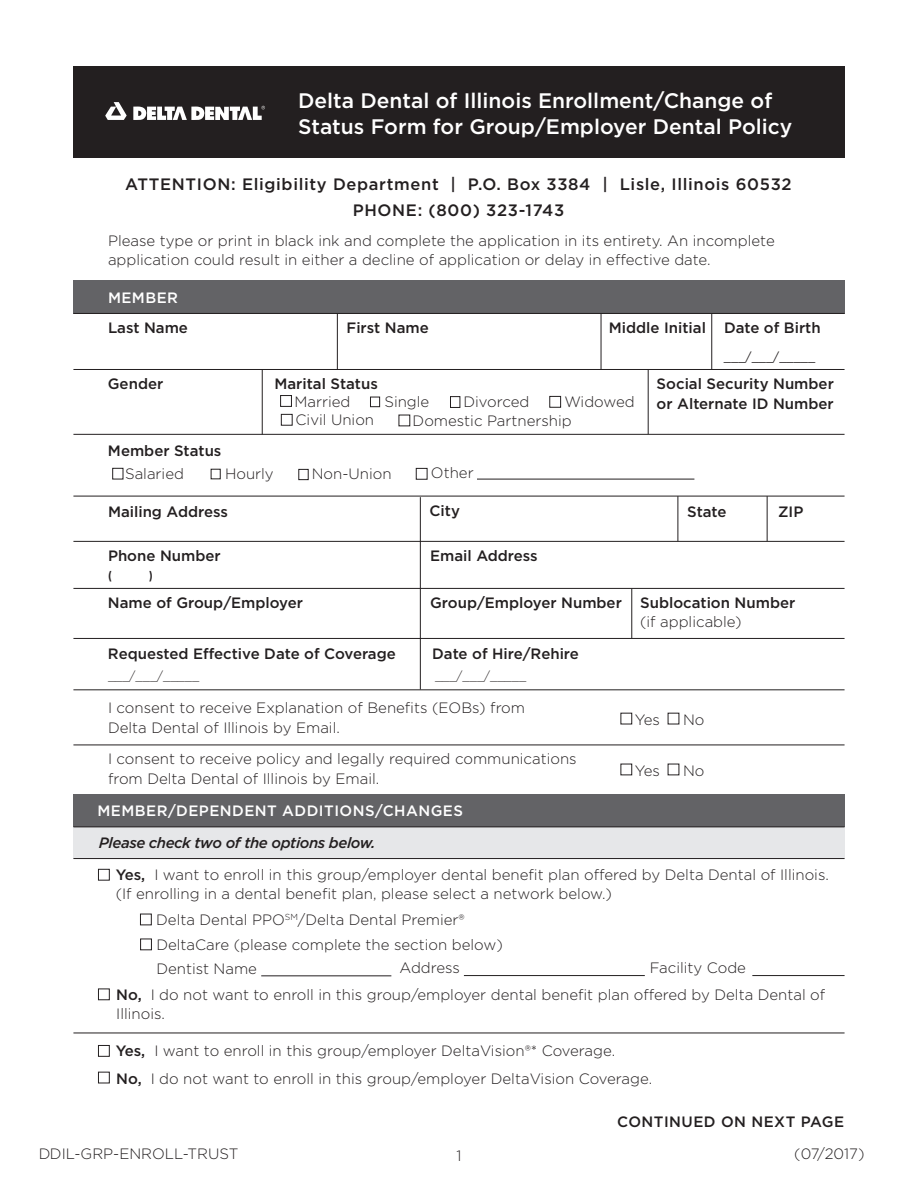
<style>
.page{position:relative;width:918px;height:1188px;background:#fff}
.page>*{position:absolute;margin:0;border:0;box-sizing:border-box;transform-origin:0 0}
.t1{font:500 21px/25.5px "Gotham";color:#fff}
.t2{font:500 16.5px "Gotham";letter-spacing:.04em;color:#231f20}
.t3{font:300 15px/19.5px "Gotham";color:#231f20}
.t4{font:500 15px/19.5px "Gotham";color:#231f20}
.t5{font:500 15px "Gotham";letter-spacing:.03em;color:#fff}
.t6{font:italic 500 15px "Gotham";letter-spacing:-.03em;color:#231f20}
.t7{font:500 15px "Gotham";letter-spacing:.03em;color:#231f20}
.t8{font:300 12px "Gotham";color:#231f20}
.t9{font:12px "Gotham";color:#231f20}
.t10{font:700 12px "Univers LT Std";color:#231f20}
.s1{font-weight:300}
.s2{font-weight:500}
</style>
<div class="page">
<hr style="left:477px;top:479px;width:217px;height:1px;background:#231f20">
<hr style="left:752px;top:975px;width:93px;height:1px;background:#231f20">
<hr style="left:464px;top:975px;width:181px;height:1px;background:#231f20">
<hr style="left:261px;top:976px;width:130px;height:1px;background:#231f20">
<svg style="left:140px;top:914px;width:12px;height:36px"></svg>
<hr style="left:73px;top:1033px;width:772px;height:1px;background:#231f20">
<svg style="left:621px;top:764px;width:58px;height:11px"></svg>
<div style="left:73px;top:827px;width:772px;height:31px;background:#e6e7e9"></div>
<div style="left:73px;top:794px;width:772px;height:33px;background:#636366"></div>
<hr style="left:73px;top:827px;width:772px;height:1px;background:#231f20">
<svg style="left:98px;top:869px;width:12px;height:131px"></svg>
<hr style="left:73px;top:745px;width:772px;height:1px;background:#231f20">
<hr style="left:73px;top:858px;width:772px;height:1px;background:#231f20">
<div style="left:73px;top:280px;width:772px;height:33px;background:#636366"></div>
<svg style="left:280px;top:395px;width:281px;height:31px"></svg>
<hr style="left:73px;top:313px;width:772px;height:1px;background:#231f20">
<hr style="left:73px;top:369px;width:772px;height:1px;background:#231f20">
<hr style="left:73px;top:434px;width:772px;height:1px;background:#231f20">
<hr style="left:337px;top:313px;width:1px;height:57px;background:#231f20">
<hr style="left:262px;top:369px;width:1px;height:66px;background:#231f20">
<hr style="left:711px;top:314px;width:1px;height:56px;background:#231f20">
<hr style="left:601px;top:314px;width:1px;height:56px;background:#231f20">
<hr style="left:648px;top:369px;width:1px;height:65px;background:#231f20">
<hr style="left:73px;top:541px;width:772px;height:1px;background:#231f20">
<hr style="left:678px;top:496px;width:1px;height:45px;background:#231f20">
<hr style="left:420px;top:497px;width:1px;height:44px;background:#231f20">
<hr style="left:767px;top:496px;width:1px;height:45px;background:#231f20">
<hr style="left:73px;top:588px;width:772px;height:1px;background:#231f20">
<hr style="left:73px;top:638px;width:772px;height:1px;background:#231f20">
<hr style="left:420px;top:541px;width:1px;height:47px;background:#231f20">
<hr style="left:420px;top:589px;width:1px;height:101px;background:#231f20">
<hr style="left:632px;top:589px;width:1px;height:49px;background:#231f20">
<hr style="left:73px;top:690px;width:772px;height:1px;background:#231f20">
<hr style="left:73px;top:496px;width:772px;height:1px;background:#231f20">
<svg style="left:621px;top:713px;width:58px;height:11px"></svg>
<div style="left:73px;top:66px;width:772px;height:92px;background:#231f20"></div>
<svg style="left:105px;top:102px;width:22px;height:18px"></svg>
<svg style="left:133px;top:106px;width:132px;height:14px"></svg>
<div style="left:112px;top:468px;width:11px;height:11px;border:1px solid #231f20"></div>
<div style="left:299px;top:469px;width:9px;height:11px;border:1px solid #231f20"></div>
<div style="left:416px;top:468px;width:11px;height:11px;border:1px solid #231f20"></div>
<div style="left:98px;top:1045px;width:12px;height:12px;border:1px solid #231f20"></div>
<div style="left:98px;top:1072px;width:12px;height:11px;border:1px solid #231f20"></div>
<h1 class="t1" style="left:298px;top:88px;width:496px">Delta Dental of Illinois Enrollment/Change of<br>Status Form for Group/Employer Dental Policy</h1>
<p class="t2" style="left:125px;top:175px;width:332px">ATTENTION: Eligibility Department |</p>
<p class="t2" style="left:468px;top:175px;width:141px">P.O. Box 3384 |</p>
<p class="t2" style="left:620px;top:175px;width:173px">Lisle, Illinois 60532</p>
<p class="t2" style="left:353px;top:201px;width:213px">PHONE: (800) 323-1743</p>
<p class="t3" style="left:108px;top:230px;width:668px">Please type or print in black ink and complete the application in its entirety. An incomplete application could result in either a decline of application or delay in efective date.</p>
<h2 class="t5" style="left:108px;top:289px;width:72px">MEMBER</h2>
<p class="t4" style="left:108px;top:318px;width:82px">Last Name</p>
<p class="t4" style="left:347px;top:318px;width:84px">First Name</p>
<p class="t4" style="left:609px;top:318px;width:99px">Middle Initial</p>
<p class="t4" style="left:724px;top:318px;width:98px">Date of Birth</p>
<p class="t9" style="left:724px;top:349px;width:93px">___/___/_____</p>
<p class="t4" style="left:108px;top:374px;width:57px">Gender</p>
<p class="t4" style="left:274px;top:374px;width:105px;line-height:18.1px;text-align:center">Marital Status<br><span class="s1">Married</span></p>
<p class="t4" style="left:657px;top:374px;width:179px">Social Security Number or Alternate ID Number</p>
<p class="t3" style="left:384px;top:392px;width:46px">Single</p>
<p class="t3" style="left:464px;top:392px;width:67px">Divorced</p>
<p class="t3" style="left:564px;top:392px;width:72px">Widowed</p>
<p class="t3" style="left:296px;top:410px;width:80px">Civil Union</p>
<p class="t3" style="left:413px;top:410px;width:161px">Domestic Partnership</p>
<p class="t4" style="left:125px;top:440px;width:98px;line-height:22.2px;text-indent:-17px">Member Status<br><span class="s1">Salaried</span></p>
<p class="t3" style="left:225px;top:464px;width:50px">Hourly</p>
<p class="t3" style="left:312px;top:464px;width:81px">Non-Union</p>
<p class="t3" style="left:431px;top:463px;width:44px">Other</p>
<p class="t4" style="left:108px;top:501px;width:121px">Mailing Address</p>
<p class="t4" style="left:430px;top:501px;width:32px">City</p>
<p class="t4" style="left:687px;top:501px;width:41px">State</p>
<p class="t4" style="left:778px;top:501px;width:27px">ZIP</p>
<p class="t4" style="left:108px;top:545px;width:114px">Phone Number</p>
<p class="t10" style="left:108px;top:569px;width:5px">(</p>
<p class="t10" style="left:149px;top:569px;width:5px">)</p>
<p class="t4" style="left:430px;top:545px;width:109px">Email Address</p>
<p class="t4" style="left:108px;top:592px;width:196px">Name of Group/Employer</p>
<p class="t4" style="left:430px;top:592px;width:193px">Group/Employer Number</p>
<p class="t4" style="left:640px;top:592px;width:157px">Sublocation Number <span class="s1">(if applicable)</span></p>
<p class="t4" style="left:108px;top:643px;width:289px">Requested Effective Date of Coverage</p>
<p class="t8" style="left:108px;top:668px;width:93px">___/___/_____</p>
<p class="t4" style="left:432px;top:643px;width:148px">Date of Hire/Rehire</p>
<p class="t8" style="left:435px;top:668px;width:93px">___/___/_____</p>
<p class="t3" style="left:108px;top:698px;width:419px">I consent to receive Explanation of Benefts (EOBs) from<br>Delta Dental of Illinois by Email.</p>
<p class="t3" style="left:635px;top:709px;width:27px">Yes</p>
<p class="t3" style="left:683px;top:709px;width:23px">No</p>
<p class="t3" style="left:108px;top:749px;width:470px">I consent to receive policy and legally required communications from Delta Dental of Illinois by Email.</p>
<p class="t3" style="left:635px;top:760px;width:27px">Yes</p>
<p class="t3" style="left:683px;top:760px;width:23px">No</p>
<h2 class="t5" style="left:97px;top:802px;width:367px">MEMBER/DEPENDENT ADDITIONS/CHANGES</h2>
<p class="t6" style="left:99px;top:834px;width:278px">Please check two of the options below.</p>
<p class="t3" style="left:116px;top:864px;width:715px"><span class="s2">Yes,</span> I want to enroll in this group/employer dental beneft plan ofered by Delta Dental of Illinois.</p>
<p class="t3" style="left:116px;top:884px;width:498px">(If enrolling in a dental beneft plan, please select a network below.)</p>
<p class="t3" style="left:156px;top:909px;width:310px">Delta Dental PPO<sup>SM</sup>/Delta Dental Premier®</p>
<p class="t3" style="left:156px;top:934px;width:348px">DeltaCare (please complete the section below)</p>
<p class="t3" style="left:156px;top:958px;width:102px">Dentist Name</p>
<p class="t3" style="left:400px;top:958px;width:62px">Address</p>
<p class="t3" style="left:650px;top:958px;width:98px">Facility Code</p>
<p class="t3" style="left:116px;top:984px;width:711px"><span class="s2">No,</span> I do not want to enroll in this group/employer dental beneft plan ofered by Delta Dental of<br>Illinois.</p>
<p class="t3" style="left:116px;top:1041px;width:501px"><span class="s2">Yes,</span> I want to enroll in this group/employer DeltaVision®* Coverage.</p>
<p class="t3" style="left:116px;top:1068px;width:537px"><span class="s2">No,</span> I do not want to enroll in this group/employer DeltaVision Coverage.</p>
<p class="t7" style="left:617px;top:1113px;width:228px">CONTINUED ON NEXT PAGE</p>
<p class="t3" style="left:38px;top:1144px;width:202px">DDIL-GRP-ENROLL-TRUST</p>
<p class="t3" style="left:456px;top:1146px;width:7px">1</p>
<p class="t3" style="left:794px;top:1144px;width:72px">(07/2017)</p>
</div>
